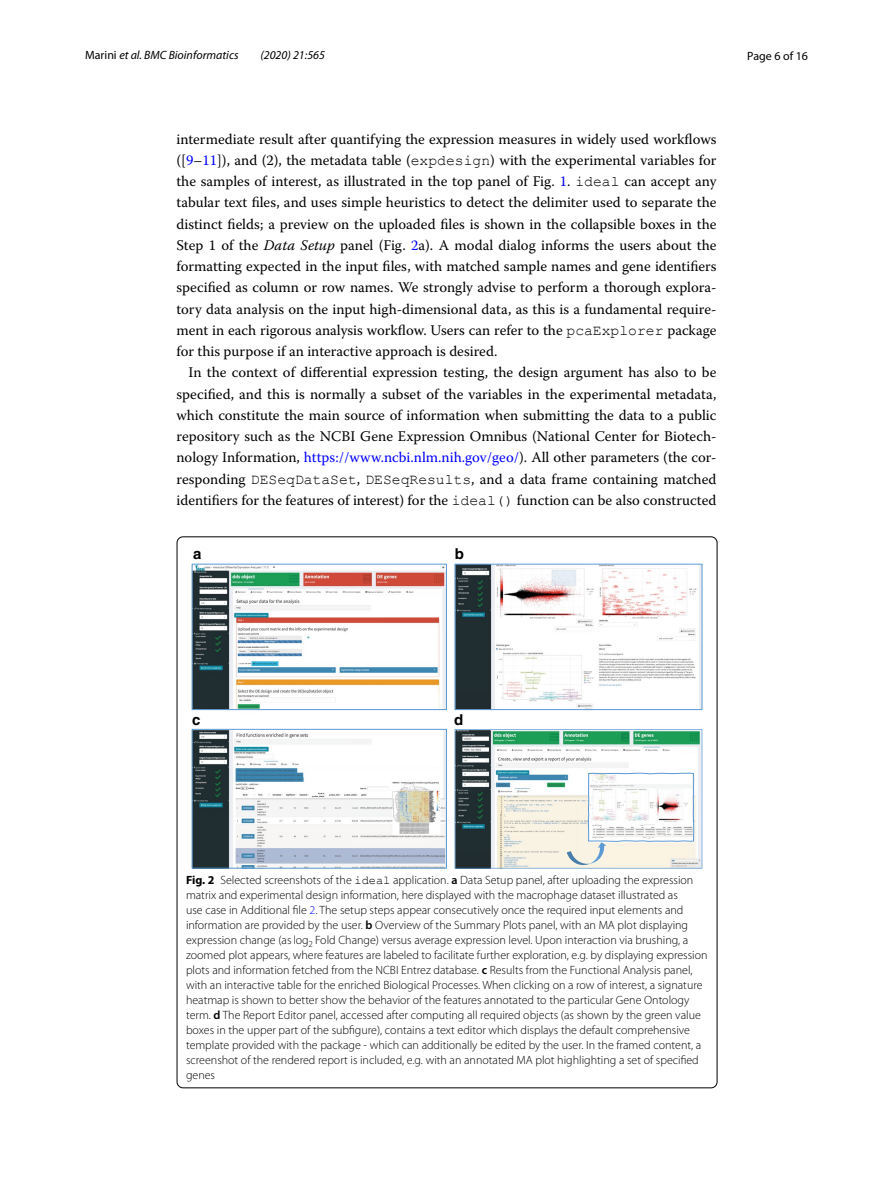
<style>
.page{position:relative;width:893px;height:1187px;background:#fff}
.page>*{position:absolute;margin:0;border:0;box-sizing:border-box;transform-origin:0 0}
.t1{font:700 15px "Helvetica";color:#000}
.t2{font:14.7px/21.3px "Warnock Pro";color:#000;text-align:justify}
.t3{font:300 12px/15px "Myriad Pro";color:#000}
.t4{font:italic 12px "Myriad Pro";color:#000}
.t5{font:12px "Myriad Pro";color:#000}
.s1{font-style:normal}
.s2{color:#00f}
.s3{font-family:"Courier New"}
.s4{font-style:italic}
.s5{font-weight:700}
.s6{font-family:"Courier New";font-weight:400}
.s7{font-weight:600}
.s8{font-family:"Myriad Pro Light 2";font-weight:400}
</style>
<div class="page">
<svg style="left:192px;top:563px;width:510px;height:305px"></svg>
<svg style="left:455px;top:729px;width:247px;height:139px"></svg>
<p class="t4" style="left:85px;top:48px;width:155px"><span class="s1">Marini</span> et al. BMC Bioinformatics</p>
<p class="t4" style="left:260px;top:48px;width:66px">(2020) 21:565</p>
<p class="t5" style="left:747px;top:48px;width:62px">Page 6 of 16</p>
<p class="t2" style="left:176px;top:128px;width:542px">intermediate result after quantifying the expression measures in widely used workflows ([<span class="s2">9</span>–<span class="s2">11</span>]), and (2), the metadata table (<span class="s3">expdesign</span>) with the experimental variables for the samples of interest, as illustrated in the top panel of Fig. <span class="s2">1</span>. <span class="s3">ideal</span> can accept any tabular text files, and uses simple heuristics to detect the delimiter used to separate the distinct fields; a preview on the uploaded files is shown in the collapsible boxes in the Step 1 of the <span class="s4">Data Setup</span> panel (Fig. <span class="s2">2</span>a). A modal dialog informs the users about the formatting expected in the input files, with matched sample names and gene identifiers specified as column or row names. We strongly advise to perform a thorough explora&shy;tory data analysis on the input high-dimensional data, as this is a fundamental require&shy;ment in each rigorous analysis workflow. Users can refer to the <span class="s3">pcaExplorer</span> package for this purpose if an interactive approach is desired.</p>
<p class="t2" style="left:176px;top:362px;width:542px;text-indent:12px">In the context of differential expression testing, the design argument has also to be specified, and this is normally a subset of the variables in the experimental metadata, which constitute the main source of information when submitting the data to a public repository such as the NCBI Gene Expression Omnibus (National Center for Biotech&shy;nology Information, <span class="s2">https://www.ncbi.nlm.nih.gov/geo/</span>). All other parameters (the cor&shy;responding <span class="s3">DESeqDataSet</span>, <span class="s3">DESeqResults</span>, and a data frame containing matched identifiers for the features of interest) for the <span class="s3">ideal()</span> function can be also constructed</p>
<p class="t1" style="left:193px;top:544px;width:10px">a</p>
<p class="t1" style="left:455px;top:544px;width:11px">b</p>
<p class="t1" style="left:192px;top:710px;width:10px">c</p>
<p class="t1" style="left:454px;top:710px;width:11px">d</p>
<p class="t3" style="left:186px;top:872px;width:523px"><span class="s5">Fig. 2</span> Selected screenshots of the <span class="s6">ideal</span> application. <span class="s7">a</span> Data Setup panel, after uploading the expression matrix and experimental design information, here displayed with the macrophage dataset illustrated as<br>use case in Additional file <span class="s2">2</span>. The setup steps appear consecutively once the required input elements and information are provided by the user. <span class="s7">b</span> Overview of the Summary Plots panel, with an MA plot displaying expression change (as <span class="s8">log</span><sub>2</sub> Fold Change) versus average expression level. Upon interaction via brushing, a zoomed plot appears, where features are labeled to facilitate further exploration, e.g. by displaying expression plots and information fetched from the NCBI Entrez database. <span class="s7">c</span> Results from the Functional Analysis panel, with an interactive table for the enriched Biological Processes. When clicking on a row of interest, a signature heatmap is shown to better show the behavior of the features annotated to the particular Gene Ontology term. <span class="s7">d</span> The Report Editor panel, accessed after computing all required objects (as shown by the green value boxes in the upper part of the subfigure), contains a text editor which displays the default comprehensive template provided with the package - which can additionally be edited by the user. In the framed content, a screenshot of the rendered report is included, e.g. with an annotated MA plot highlighting a set of specified genes</p>
</div>
